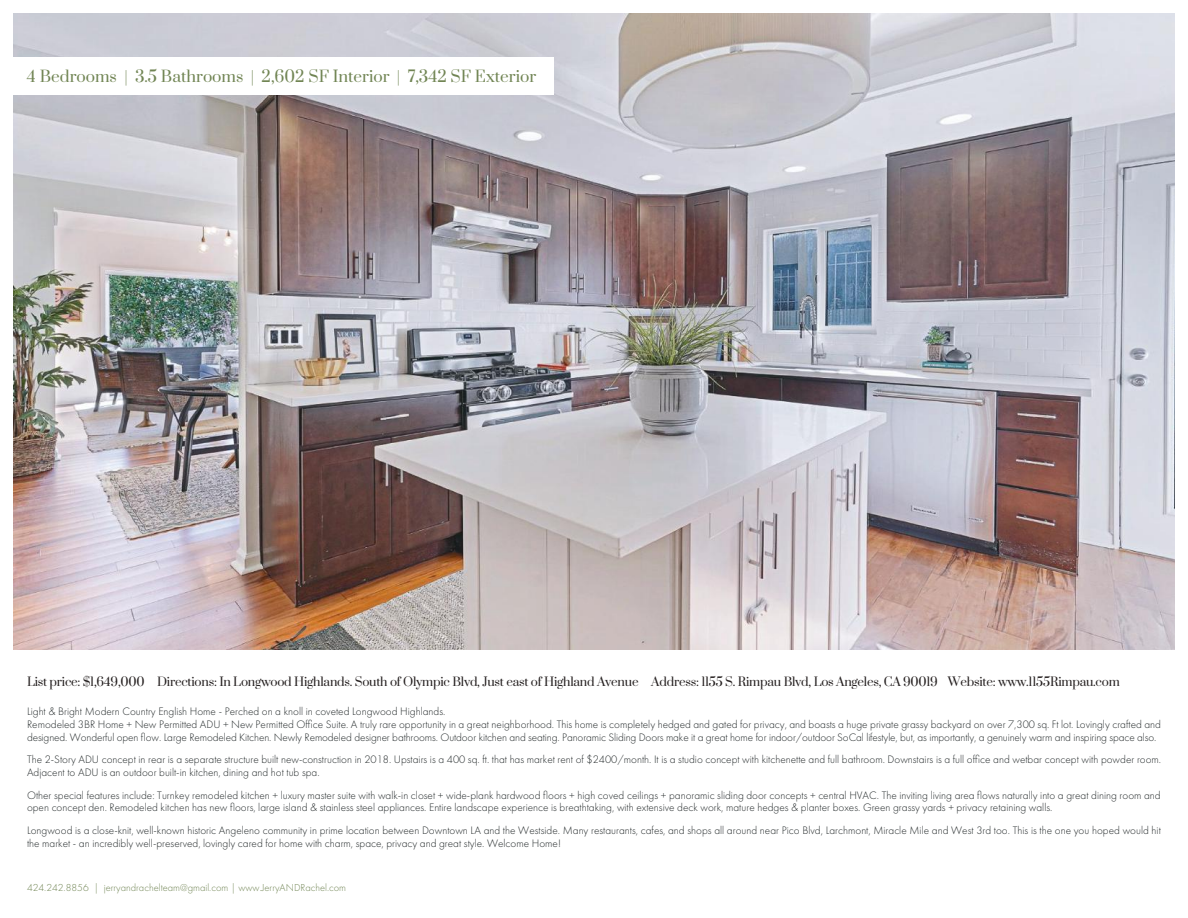
<style>
.page{position:relative;width:1188px;height:918px;background:#fff}
.page>*{position:absolute;margin:0;border:0;box-sizing:border-box;transform-origin:0 0}
.t1{font:15.45px "Prata";color:#718554}
.t2{font:11.7px "Prata";letter-spacing:-.02em;color:#241f1f}
.t3{font:300 11.25px/12.8px "Futura PT";color:#23292a}
.t4{font:300 10.5px "Futura PT";color:#718554}
</style>
<div class="page">
<img style="left:14px;top:14px;width:1160px;height:636px">
<div style="left:14px;top:57px;width:540px;height:37px;background:#fff"></div>
<h1 class="t1" style="left:27px;top:63px;width:511px">4 Bedrooms | 3.5 Bathrooms | 2,602 SF Interior | 7,342 SF Exterior</h1>
<p class="t2" style="left:27px;top:672px;width:1094px">List price: $1,649,000 Directions: In Longwood Highlands. South of Olympic Blvd, Just east of Highland Avenue Address: 1155 S. Rimpau Blvd, Los Angeles, CA 90019 Website: www.1155Rimpau.com</p>
<p class="t3" style="left:27px;top:705px;width:1136px">Light &amp; Bright Modern Country English Home - Perched on a knoll in coveted Longwood Highlands.<br>Remodeled 3BR Home + New Permitted ADU + New Permitted Office Suite. A truly rare opportunity in a great neighborhood. This home is completely hedged and gated for privacy, and boasts a huge private grassy backyard on over 7,300 sq. Ft lot. Lovingly crafted and designed. Wonderful open flow. Large Remodeled Kitchen. Newly Remodeled designer bathrooms. Outdoor kitchen and seating. Panoramic Sliding Doors make it a great home for indoor/outdoor SoCal lifestyle, but, as importantly, a genuinely warm and inspiring space also.</p>
<p class="t3" style="left:27px;top:753px;width:1136px">The 2-Story ADU concept in rear is a separate structure built new-construction in 2018. Upstairs is a 400 sq. ft. that has market rent of $2400/month. It is a studio concept with kitchenette and full bathroom. Downstairs is a full office and wetbar concept with powder room.<br>Adjacent to ADU is an outdoor built-in kitchen, dining and hot tub spa.</p>
<p class="t3" style="left:27px;top:789px;width:1135px">Other special features include: Turnkey remodeled kitchen + luxury master suite with walk-in closet + wide-plank hardwood floors + high coved ceilings + panoramic sliding door concepts + central HVAC. The inviting living area flows naturally into a great dining room and open concept den. Remodeled kitchen has new floors, large island &amp; stainless steel appliances. Entire landscape experience is breathtaking, with extensive deck work, mature hedges &amp; planter boxes. Green grassy yards + privacy retaining walls.</p>
<p class="t3" style="left:27px;top:824px;width:1135px">Longwood is a close-knit, well-known historic Angeleno community in prime location between Downtown LA and the Westside. Many restaurants, cafes, and shops all around near Pico Blvd, Larchmont, Miracle Mile and West 3rd too. This is the one you hoped would hit the market - an incredibly well-preserved, lovingly cared for home with charm, space, privacy and great style. Welcome Home!</p>
<p class="t4" style="left:27px;top:882px;width:321px">424.242.8856 | jerryandrachelteam@gmail.com | www.JerryANDRachel.com</p>
</div>
